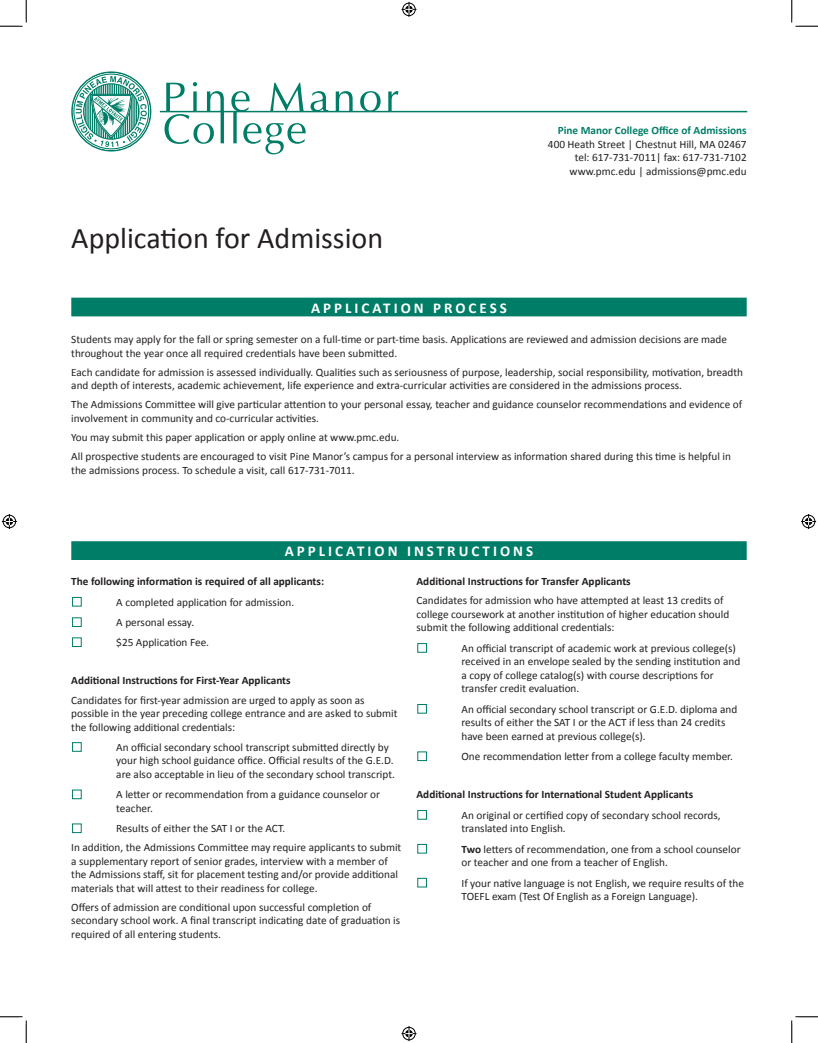
<style>
.page{position:relative;width:818px;height:1043px;background:#fff}
.page>*{position:absolute;margin:0;border:0;box-sizing:border-box;transform-origin:0 0}
.t1{font:30px "Calibri";color:#231f20}
.t2{font:700 15px "Calibri";letter-spacing:.2em;color:#fff}
.t3{font:11.25px/13.5px "Calibri";color:#231f20}
.t4{font:700 11.25px "Calibri";color:#231f20}
.s1{font-weight:700;color:#007d67}
.s2{font-weight:700}
</style>
<div class="page">
<svg style="left:336px;top:91px;width:16px;height:20px"></svg>
<svg style="left:360px;top:91px;width:20px;height:20px"></svg>
<svg style="left:388px;top:91px;width:10px;height:20px"></svg>
<hr style="left:160px;top:111px;width:587px;height:1px;background:#007d67">
<svg style="left:164px;top:82px;width:60px;height:62px"></svg>
<svg style="left:231px;top:83px;width:97px;height:71px"></svg>
<div style="left:71px;top:71px;width:80px;height:80px;border:2px solid #007d67;border-radius:50%"></div>
<div style="left:73px;top:74px;width:76px;height:75px;border:1px solid #007d67;border-radius:50%"></div>
<svg style="left:76px;top:76px;width:71px;height:71px"></svg>
<div style="left:71px;top:298px;width:675px;height:18px;background:#007d67"></div>
<div style="left:72px;top:597px;width:10px;height:9px;border:1px solid #007d67"></div>
<div style="left:72px;top:617px;width:10px;height:10px;border:1px solid #007d67"></div>
<div style="left:72px;top:637px;width:10px;height:10px;border:1px solid #007d67"></div>
<div style="left:72px;top:742px;width:10px;height:9px;border:1px solid #007d67"></div>
<div style="left:72px;top:789px;width:10px;height:10px;border:1px solid #007d67"></div>
<div style="left:72px;top:823px;width:10px;height:10px;border:1px solid #007d67"></div>
<div style="left:417px;top:643px;width:10px;height:9px;border:1px solid #007d67"></div>
<div style="left:417px;top:704px;width:10px;height:9px;border:1px solid #007d67"></div>
<div style="left:417px;top:751px;width:10px;height:10px;border:1px solid #007d67"></div>
<div style="left:417px;top:810px;width:10px;height:9px;border:1px solid #007d67"></div>
<div style="left:417px;top:844px;width:10px;height:9px;border:1px solid #007d67"></div>
<div style="left:417px;top:878px;width:10px;height:9px;border:1px solid #007d67"></div>
<div style="left:71px;top:541px;width:675px;height:19px;background:#007d67"></div>
<svg style="left:0;top:0;width:27px;height:27px"></svg>
<svg style="left:0;top:1016px;width:27px;height:26px"></svg>
<svg style="left:791px;top:0;width:27px;height:27px"></svg>
<svg style="left:791px;top:1016px;width:27px;height:26px"></svg>
<svg style="left:401px;top:2px;width:15px;height:15px"></svg>
<svg style="left:401px;top:1026px;width:15px;height:15px"></svg>
<svg style="left:2px;top:514px;width:15px;height:15px"></svg>
<svg style="left:801px;top:514px;width:15px;height:15px"></svg>
<p class="t1" style="left:71px;top:219px;width:313px">Application for Admission</p>
<p class="t3" style="left:548px;top:124px;width:200px;text-align:right"><span class="s1">Pine Manor College Office of Admissions </span>400 Heath Street | Chestnut Hill, MA 02467 tel: 617-731-7011| fax: 617-731-7102 www.pmc.edu | admissions@pmc.edu</p>
<p class="t2" style="left:311px;top:298px;width:197px">APPLICATION PROCESS</p>
<p class="t3" style="left:71px;top:333px;width:657px">Students may apply for the fall or spring semester on a full-time or part-time basis. Applications are reviewed and admission decisions are made throughout the year once all required credentials have been submitted.</p>
<p class="t3" style="left:71px;top:365px;width:673px">Each candidate for admission is assessed individually. Qualities such as seriousness of purpose, leadership, social responsibility, motivation, breadth and depth of interests, academic achievement, life experience and extra-curricular activities are considered in the admissions process.</p>
<p class="t3" style="left:71px;top:398px;width:672px">The Admissions Committee will give particular attention to your personal essay, teacher and guidance counselor recommendations and evidence of involvement in community and co-curricular activities.</p>
<p class="t3" style="left:71px;top:430px;width:329px">You may submit this paper application or apply online at www.pmc.edu.</p>
<p class="t3" style="left:71px;top:450px;width:661px">All prospective students are encouraged to visit Pine Manor’s campus for a personal interview as information shared during this time is helpful in the admissions process. To schedule a visit, call 617-731-7011.</p>
<p class="t2" style="left:285px;top:542px;width:250px">APPLICATION INSTRUCTIONS</p>
<p class="t4" style="left:71px;top:574px;width:254px">The following information is required of all applicants:</p>
<p class="t3" style="left:116px;top:595px;width:179px">A completed application for admission.</p>
<p class="t3" style="left:116px;top:612px;width:94px;line-height:20px">A personal essay. $25 Application Fee.</p>
<p class="t4" style="left:71px;top:673px;width:221px">Additional Instructions for First-Year Applicants</p>
<p class="t3" style="left:71px;top:693px;width:328px">Candidates for first-year admission are urged to apply as soon as possible in the year preceding college entrance and are asked to submit the following additional credentials:</p>
<p class="t3" style="left:116px;top:740px;width:280px">An official secondary school transcript submitted directly by your high school guidance office. Official results of the G.E.D. are also acceptable in lieu of the secondary school transcript.</p>
<p class="t3" style="left:116px;top:787px;width:265px">A letter or recommendation from a guidance counselor or teacher.</p>
<p class="t3" style="left:116px;top:821px;width:170px">Results of either the SAT I or the ACT.</p>
<p class="t3" style="left:71px;top:840px;width:331px">In addition, the Admissions Committee may require applicants to submit a supplementary report of senior grades, interview with a member of the Admissions staff, sit for placement testing and/or provide additional materials that will attest to their readiness for college.</p>
<p class="t3" style="left:71px;top:900px;width:330px">Offers of admission are conditional upon successful completion of secondary school work. A final transcript indicating date of graduation is required of all entering students.</p>
<p class="t4" style="left:416px;top:574px;width:216px">Additional Instructions for Transfer Applicants</p>
<p class="t3" style="left:416px;top:594px;width:314px">Candidates for admission who have attempted at least 13 credits of college coursework at another institution of higher education should submit the following additional credentials:</p>
<p class="t3" style="left:461px;top:641px;width:280px">An official transcript of academic work at previous college(s) received in an envelope sealed by the sending institution and a copy of college catalog(s) with course descriptions for transfer credit evaluation.</p>
<p class="t3" style="left:461px;top:702px;width:277px">An official secondary school transcript or G.E.D. diploma and results of either the SAT I or the ACT if less than 24 credits have been earned at previous college(s).</p>
<p class="t3" style="left:461px;top:749px;width:273px">One recommendation letter from a college faculty member.</p>
<p class="t4" style="left:416px;top:787px;width:278px">Additional Instructions for International Student Applicants</p>
<p class="t3" style="left:461px;top:808px;width:260px">An original or certified copy of secondary school records, translated into English.</p>
<p class="t3" style="left:461px;top:842px;width:280px"><span class="s2">Two</span> letters of recommendation, one from a school counselor or teacher and one from a teacher of English.</p>
<p class="t3" style="left:461px;top:876px;width:284px">If your native language is not English, we require results of the<br>TOEFL exam (Test Of English as a Foreign Language).</p>
</div>
